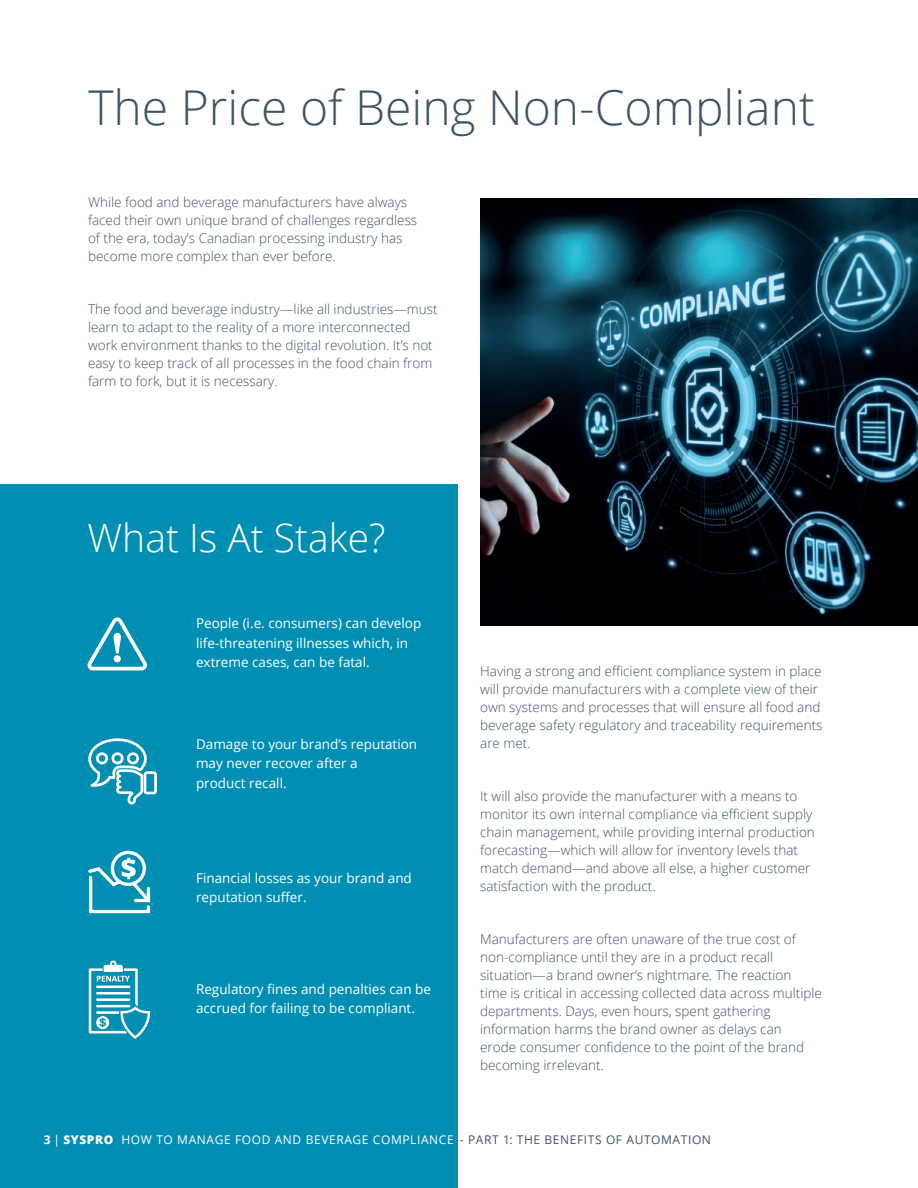
<style>
.page{position:relative;width:918px;height:1188px;background:#fff}
.page>*{position:absolute;margin:0;border:0;box-sizing:border-box;transform-origin:0 0}
.t1{font:300 48px "Open Sans";color:#3b5566}
.t2{font:300 39px "Open Sans";color:#fff}
.t3{font:300 13.5px/18px "Open Sans";color:#3b5566}
.t4{font:13.5px/19.5px "Open Sans";color:#fff}
.t5{font:12px "Open Sans";letter-spacing:.05em;color:#fff}
.s1{font-weight:700}
.s2{font-weight:800}
.s3{color:#3b5566}
</style>
<div class="page">
<div style="left:0;top:485px;width:458px;height:703px;background:#008fb3"></div>
<svg style="left:87px;top:617px;width:60px;height:54px"></svg>
<div style="left:114px;top:655px;width:7px;height:7px;background:#fff;border-radius:50%"></div>
<svg style="left:88px;top:851px;width:62px;height:62px"></svg>
<svg style="left:89px;top:960px;width:61px;height:79px"></svg>
<svg style="left:88px;top:738px;width:69px;height:67px"></svg>
<img style="left:480px;top:199px;width:438px;height:427px">
<h1 class="t1" style="left:88px;top:74px;width:728px">The Price of Being Non-Compliant</h1>
<p class="t3" style="left:88px;top:193px;width:331px">While food and beverage manufacturers have always faced their own unique brand of challenges regardless of the era, today’s Canadian processing industry has become more complex than ever before.</p>
<p class="t3" style="left:88px;top:300px;width:351px">The food and beverage industry—like all industries—must learn to adapt to the reality of a more interconnected work environment thanks to the digital revolution. It’s not easy to keep track of all processes in the food chain from farm to fork, but it is necessary.</p>
<h2 class="t2" style="left:88px;top:512px;width:300px">What Is At Stake?</h2>
<p class="t4" style="left:196px;top:613px;width:227px">People (i.e. consumers) can develop life-threatening illnesses which, in extreme cases, can be fatal.</p>
<p class="t4" style="left:196px;top:734px;width:223px">Damage to your brand’s reputation may never recover after a<br>product recall.</p>
<p class="t4" style="left:196px;top:868px;width:217px">Financial losses as your brand and reputation suffer.</p>
<p class="t4" style="left:196px;top:979px;width:236px">Regulatory fines and penalties can be accrued for failing to be compliant.</p>
<p class="t3" style="left:480px;top:661px;width:344px">Having a strong and efficient compliance system in place will provide manufacturers with a complete view of their own systems and processes that will ensure all food and beverage safety regulatory and traceability requirements are met.</p>
<p class="t3" style="left:480px;top:786px;width:336px">It will also provide the manufacturer with a means to monitor its own internal compliance via efficient supply chain management, while providing internal production forecasting—which will allow for inventory levels that match demand—and above all else, a higher customer satisfaction with the product.</p>
<p class="t3" style="left:480px;top:929px;width:343px">Manufacturers are often unaware of the true cost of non-compliance until they are in a product recall situation—a brand owner’s nightmare. The reaction<br>time is critical in accessing collected data across multiple departments. Days, even hours, spent gathering information harms the brand owner as delays can<br>erode consumer confidence to the point of the brand becoming irrelevant.</p>
<p class="t5" style="left:44px;top:1131px;width:669px"><span class="s1">3</span> | <span class="s2">SYSPRO</span> HOW TO MANAGE FOOD AND BEVERAGE COMPLIANCE <span class="s3">- PART 1: THE BENEFITS OF AUTOMATION</span></p>
</div>
